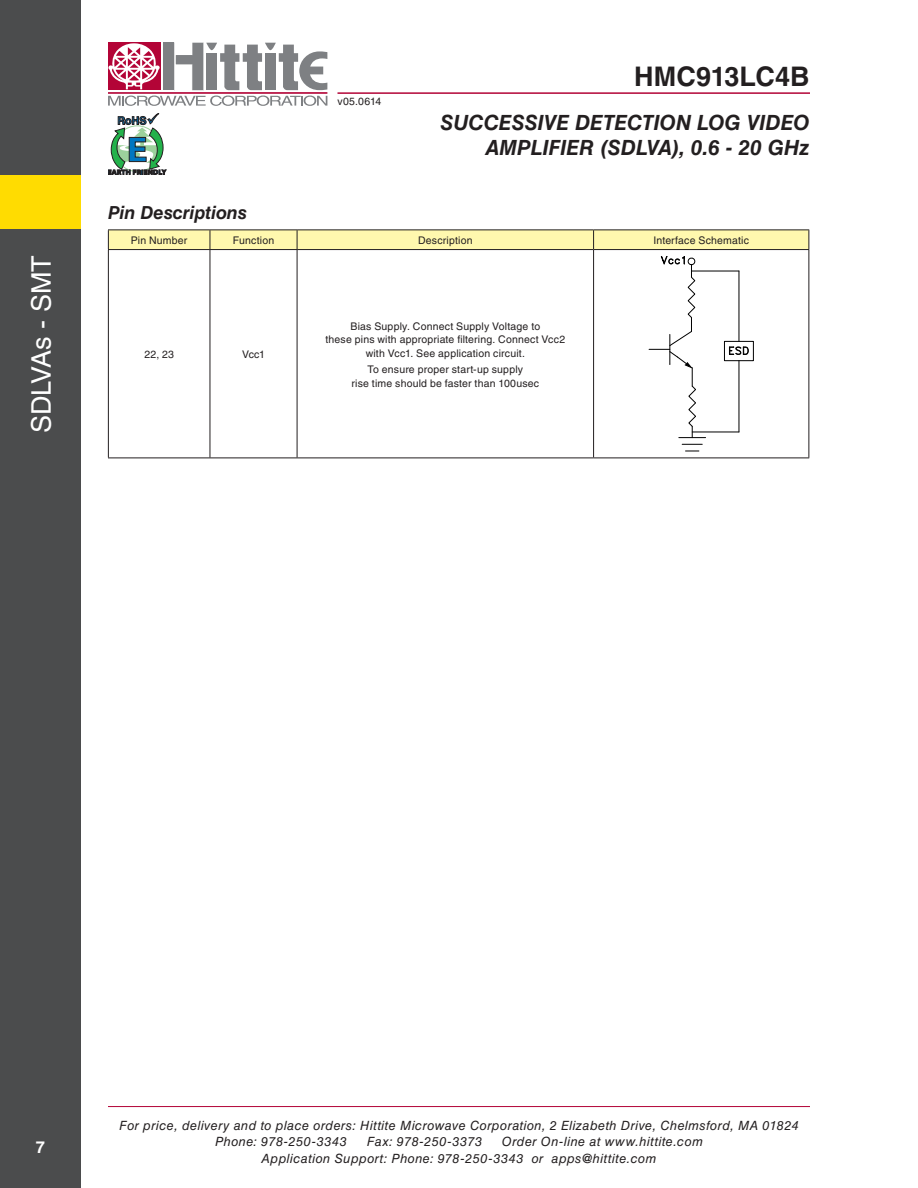
<style>
.page{position:relative;width:918px;height:1188px;background:#fff}
.page>*{position:absolute;margin:0;border:0;box-sizing:border-box;transform-origin:0 0}
.t1{font:27px "Helvetica LT Std";letter-spacing:-.005em;color:#fff}
.t2{font:700 27px "Helvetica LT Std";color:#231f20}
.t3{font:italic 700 21px/25.2px "Helvetica LT Std";color:#231f20;text-align:right}
.t4{font:italic 700 18px "Helvetica LT Std";letter-spacing:-.005em;color:#231f20}
.t5{font:700 16.5px "Helvetica LT Std";color:#fff}
.t6{font:italic 12.75px/16.5px "Helvetica LT Std";letter-spacing:.035em;color:#231f20}
.t7{font:10.5px/13.5px "Helvetica LT Std";letter-spacing:.02em;color:#231f20;text-align:center}
</style>
<div class="page">
<hr style="left:108px;top:1106px;width:702px;height:1px;background:#b30437">
<hr style="left:338px;top:92px;width:472px;height:2px;background:#b30437">
<div style="left:163px;top:43px;width:11px;height:47px;background:#7e8083"></div>
<div style="left:108px;top:43px;width:52px;height:47px;background:#b30437"></div>
<hr style="left:108px;top:92px;width:219px;height:2px;background:#b30437">
<svg style="left:176px;top:43px;width:151px;height:47px"></svg>
<svg style="left:108px;top:96px;width:219px;height:10px"></svg>
<svg style="left:108px;top:43px;width:52px;height:46px"></svg>
<svg style="left:108px;top:113px;width:58px;height:62px"></svg>
<div style="left:0;top:0;width:81px;height:1188px;background:#4b4c4d"></div>
<div style="left:0;top:175px;width:81px;height:54px;background:#ffdc01"></div>
<div style="left:108px;top:230px;width:701px;height:19px;background:#fff8ae"></div>
<hr style="left:108px;top:249px;width:102px;height:1px;background:#231f20">
<hr style="left:108px;top:250px;width:1px;height:208px;background:#231f20">
<hr style="left:210px;top:249px;width:87px;height:1px;background:#231f20">
<hr style="left:210px;top:250px;width:1px;height:208px;background:#231f20">
<hr style="left:297px;top:249px;width:297px;height:1px;background:#231f20">
<hr style="left:297px;top:250px;width:1px;height:208px;background:#231f20">
<hr style="left:594px;top:249px;width:215px;height:1px;background:#231f20">
<hr style="left:593px;top:250px;width:1px;height:208px;background:#231f20">
<hr style="left:808px;top:250px;width:1px;height:208px;background:#231f20">
<hr style="left:108px;top:458px;width:102px;height:1px;background:#231f20">
<hr style="left:210px;top:458px;width:87px;height:1px;background:#231f20">
<hr style="left:297px;top:458px;width:297px;height:1px;background:#231f20">
<hr style="left:594px;top:458px;width:215px;height:1px;background:#231f20">
<div style="left:724px;top:341px;width:30px;height:20px;border:1px solid #000"></div>
<svg style="left:686px;top:451px;width:13px;height:1px"></svg>
<svg style="left:682px;top:444px;width:20px;height:1px"></svg>
<hr style="left:739px;top:271px;width:1px;height:70px;background:#000">
<hr style="left:739px;top:361px;width:1px;height:71px;background:#000">
<svg style="left:729px;top:347px;width:20px;height:8px"></svg>
<hr style="left:691px;top:271px;width:48px;height:1px;background:#000">
<hr style="left:692px;top:432px;width:47px;height:1px;background:#000">
<svg style="left:649px;top:256px;width:57px;height:182px"></svg>
<h1 class="t1" style="left:26px;top:433px;width:179px;rotate:-90deg">SDLVAs - SMT</h1>
<h3 class="t4" style="left:108px;top:201px;width:140px">Pin Descriptions</h3>
<p class="t7" style="left:338px;top:94px;width:45px">v05.0614</p>
<h1 class="t2" style="left:634px;top:60px;width:177px">HMC913LC4B</h1>
<h2 class="t3" style="left:441px;top:109px;width:371px">SUCCESSIVE DETECTION LOG VIDEO<br>AMPLIFIER (SDLVA), 0.6 - 20 GHz</h2>
<p class="t7" style="left:131px;top:234px;width:58px">Pin Number</p>
<p class="t7" style="left:233px;top:234px;width:43px">Function</p>
<p class="t7" style="left:418px;top:234px;width:56px">Description</p>
<p class="t7" style="left:653px;top:234px;width:97px">Interface Schematic</p>
<p class="t7" style="left:144px;top:348px;width:31px">22, 23</p>
<p class="t7" style="left:242px;top:348px;width:25px">Vcc1</p>
<p class="t7" style="left:325px;top:319px;width:241px">Bias Supply. Connect Supply Voltage to<br>these pins with appropriate filtering. Connect Vcc2 with Vcc1. See application circuit.</p>
<p class="t7" style="left:352px;top:363px;width:189px">To ensure proper start-up supply<br>rise time should be faster than 100usec</p>
<h3 class="t5" style="left:36px;top:1138px;width:11px">7</h3>
<p class="t6" style="left:215px;top:1117px;width:585px;text-indent:-96px">For price, delivery and to place orders: Hittite Microwave Corporation, 2 Elizabeth Drive, Chelmsford, MA 01824<br>Phone: 978-250-3343</p>
<p class="t6" style="left:262px;top:1133px;width:443px;text-indent:240px">Order On-line at www.hittite.com<br>Application Support: Phone: 978-250-3343 or apps@hittite.com</p>
<p class="t6" style="left:367px;top:1133px;width:117px">Fax: 978-250-3373</p>
</div>
